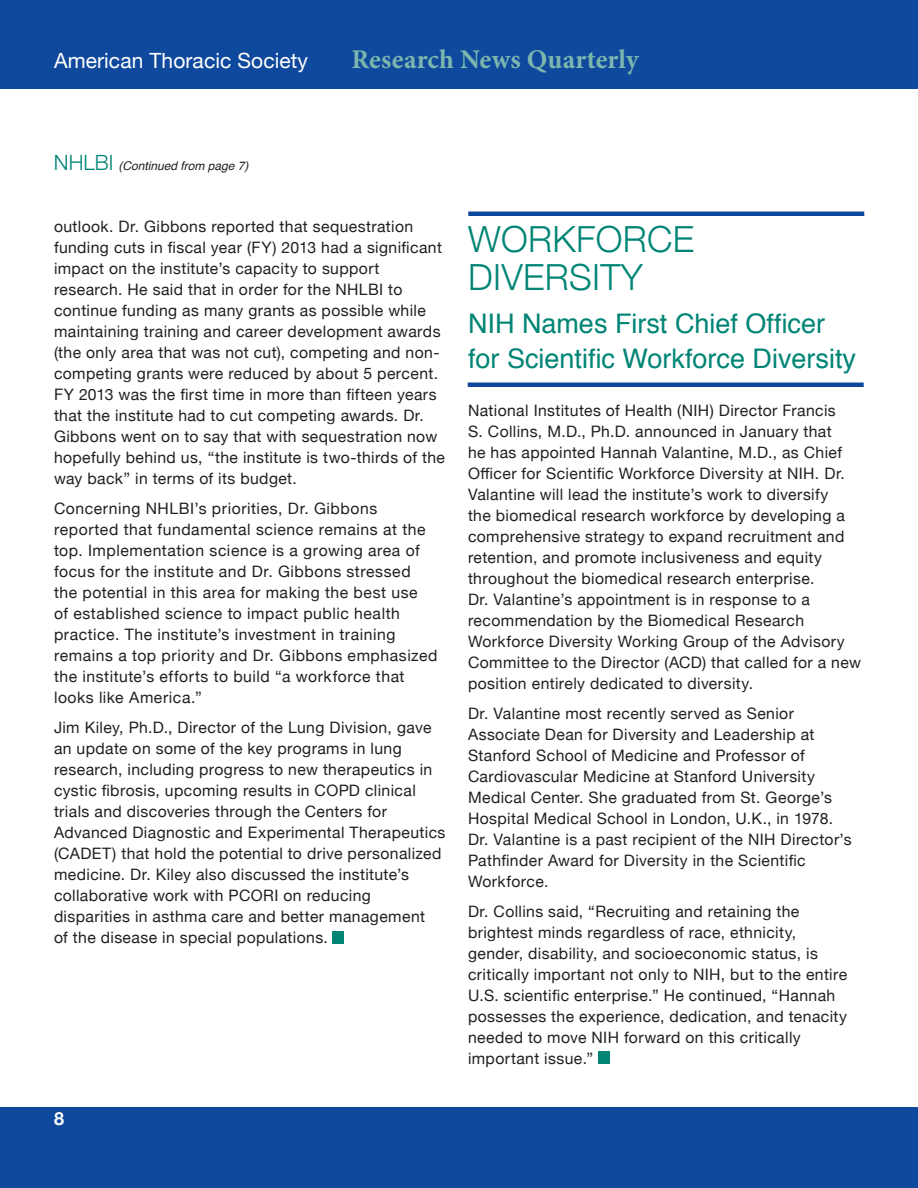
<style>
.page{position:relative;width:918px;height:1188px;background:#fff}
.page>*{position:absolute;margin:0;border:0;box-sizing:border-box;transform-origin:0 0}
.t1{font:300 36px/37.5px "Helvetica Neue";letter-spacing:.01em;color:#008575}
.t2{font:27px/34.5px "Helvetica";color:#008575}
.t3{font:700 27px "Minion Pro";letter-spacing:.005em;color:#7cb7af}
.t4{font:21px "Helvetica Neue";letter-spacing:.005em;color:#fff}
.t5{font:700 18px "Helvetica Neue";color:#fff}
.t6{font:15.75px/21px "Helvetica Neue";letter-spacing:.025em;color:#231f20}
.t7{font:italic 12px "Helvetica";color:#231f20}
.s1{font-family:"Helvetica Neue";font-weight:300;font-style:normal;font-size:21px;color:#008575}
</style>
<div class="page">
<div style="left:0;top:0;width:918px;height:89px;background:#0f499d"></div>
<div style="left:0;top:1107px;width:918px;height:81px;background:#0f499d"></div>
<div style="left:333px;top:931px;width:11px;height:12px;background:#008575"></div>
<div style="left:598px;top:1051px;width:12px;height:13px;background:#008575"></div>
<hr style="left:468px;top:212px;width:396px;height:4px;background:#0f499d">
<div style="left:468px;top:382px;width:396px;height:5px;background:#0f499d"></div>
<p class="t4" style="left:54px;top:43px;width:256px">American Thoracic Society</p>
<p class="t3" style="left:352px;top:40px;width:289px">Research News Quarterly</p>
<p class="t7" style="left:54px;top:156px;width:196px"><span class="s1">NHLBI</span> (Continued from page 7)</p>
<p class="t6" style="left:54px;top:215px;width:393px">outlook. Dr. Gibbons reported that sequestration funding cuts in fiscal year (FY) 2013 had a significant impact on the institute’s capacity to support research. He said that in order for the NHLBI to continue funding as many grants as possible while maintaining training and career development awards (the only area that was not cut), competing and non&shy;competing grants were reduced by about 5 percent.<br>FY 2013 was the first time in more than fifteen years that the institute had to cut competing awards. Dr.<br>Gibbons went on to say that with sequestration now hopefully behind us, “the institute is two-thirds of the way back” in terms of its budget.</p>
<p class="t6" style="left:54px;top:497px;width:385px">Concerning NHLBI’s priorities, Dr. Gibbons reported that fundamental science remains at the top. Implementation science is a growing area of focus for the institute and Dr. Gibbons stressed the potential in this area for making the best use<br>of established science to impact public health practice. The institute’s investment in training remains a top priority and Dr. Gibbons emphasized the institute’s efforts to build “a workforce that looks like America.”</p>
<p class="t6" style="left:54px;top:716px;width:393px">Jim Kiley, Ph.D., Director of the Lung Division, gave an update on some of the key programs in lung research, including progress to new therapeutics in cystic fibrosis, upcoming results in COPD clinical trials and discoveries through the Centers for Advanced Diagnostic and Experimental Therapeutics (CADET) that hold the potential to drive personalized medicine. Dr. Kiley also discussed the institute’s collaborative work with PCORI on reducing disparities in asthma care and better management<br>of the disease in special populations.</p>
<p class="t5" style="left:54px;top:1102px;width:12px">8</p>
<p class="t1" style="left:468px;top:219px;width:228px">WORKFORCE<br>DIVERSITY</p>
<p class="t2" style="left:468px;top:307px;width:390px">NIH Names First Chief Officer for Scientific Workforce Diversity</p>
<p class="t6" style="left:468px;top:399px;width:395px">National Institutes of Health (NIH) Director Francis<br>S. Collins, M.D., Ph.D. announced in January that<br>he has appointed Hannah Valantine, M.D., as Chief Officer for Scientific Workforce Diversity at NIH. Dr.<br>Valantine will lead the institute’s work to diversify<br>the biomedical research workforce by developing a comprehensive strategy to expand recruitment and retention, and promote inclusiveness and equity throughout the biomedical research enterprise.<br>Dr. Valantine’s appointment is in response to a recommendation by the Biomedical Research Workforce Diversity Working Group of the Advisory Committee to the Director (ACD) that called for a new position entirely dedicated to diversity.</p>
<p class="t6" style="left:468px;top:702px;width:385px">Dr. Valantine most recently served as Senior Associate Dean for Diversity and Leadership at Stanford School of Medicine and Professor of Cardiovascular Medicine at Stanford University Medical Center. She graduated from St. George’s Hospital Medical School in London, U.K., in 1978.<br>Dr. Valantine is a past recipient of the NIH Director’s Pathfinder Award for Diversity in the Scientific Workforce.</p>
<p class="t6" style="left:468px;top:899px;width:381px">Dr. Collins said, “Recruiting and retaining the brightest minds regardless of race, ethnicity, gender, disability, and socioeconomic status, is critically important not only to NIH, but to the entire U.S. scientific enterprise.” He continued, “Hannah possesses the experience, dedication, and tenacity needed to move NIH forward on this critically important issue.”</p>
</div>
